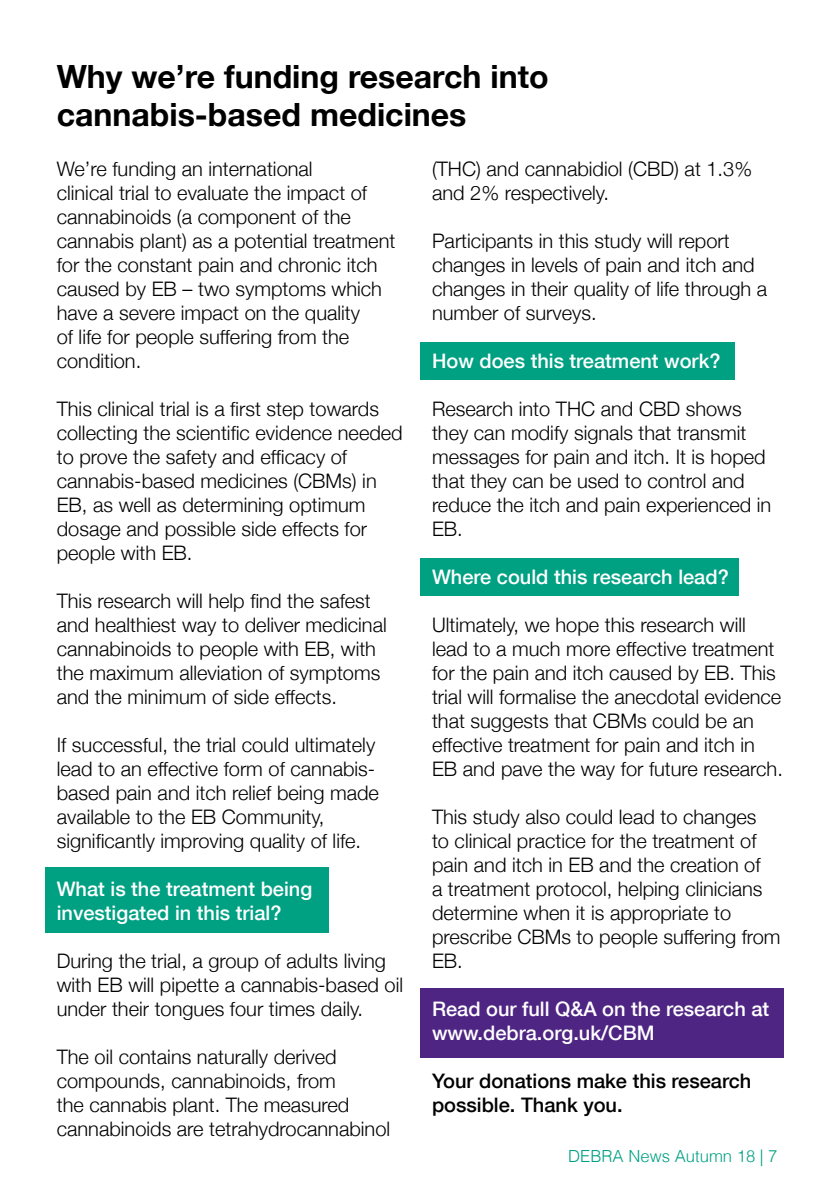
<style>
.page{position:relative;width:840px;height:1191px;background:#fff}
.page>*{position:absolute;margin:0;border:0;box-sizing:border-box;transform-origin:0 0}
.t1{font:700 32px/38.4px "Helvetica Neue";color:#000}
.t2{font:300 20px/24px "Helvetica Neue";color:#000}
.t3{font:500 20px/24px "Helvetica Neue";color:#fff}
.t4{font:500 20px/24px "Helvetica Neue";color:#000}
.t5{font:300 16.6px "Helvetica";color:#00a083}
</style>
<div class="page">
<div style="left:45px;top:867px;width:284px;height:66px;background:#00a083"></div>
<div style="left:420px;top:342px;width:314px;height:38px;background:#00a083"></div>
<div style="left:420px;top:557px;width:318px;height:38px;background:#00a083"></div>
<div style="left:420px;top:988px;width:362px;height:69px;background:#4e2583"></div>
<h1 class="t1" style="left:57px;top:57px;width:493px">Why we’re funding research into cannabis-based medicines</h1>
<p class="t2" style="left:57px;top:156px;width:340px">We’re funding an international<br>clinical trial to evaluate the impact of cannabinoids (a component of the cannabis plant) as a potential treatment for the constant pain and chronic itch caused by EB – two symptoms which have a severe impact on the quality<br>of life for people suffering from the condition.</p>
<p class="t2" style="left:57px;top:396px;width:347px">This clinical trial is a first step towards collecting the scientific evidence needed to prove the safety and efficacy of cannabis-based medicines (CBMs) in EB, as well as determining optimum dosage and possible side effects for people with EB.</p>
<p class="t2" style="left:57px;top:588px;width:331px">This research will help find the safest and healthiest way to deliver medicinal cannabinoids to people with EB, with the maximum alleviation of symptoms and the minimum of side effects.</p>
<p class="t2" style="left:57px;top:732px;width:323px">If successful, the trial could ultimately lead to an effective form of cannabis&shy;based pain and itch relief being made available to the EB Community, significantly improving quality of life.</p>
<p class="t3" style="left:57px;top:876px;width:257px">What is the treatment being investigated in this trial?</p>
<p class="t2" style="left:57px;top:948px;width:347px">During the trial, a group of adults living with EB will pipette a cannabis-based oil under their tongues four times daily.</p>
<p class="t2" style="left:57px;top:1044px;width:335px">The oil contains naturally derived compounds, cannabinoids, from<br>the cannabis plant. The measured cannabinoids are tetrahydrocannabinol</p>
<p class="t2" style="left:432px;top:156px;width:321px">(THC) and cannabidiol (CBD) at 1.3% and 2% respectively.</p>
<p class="t2" style="left:432px;top:228px;width:336px">Participants in this study will report changes in levels of pain and itch and changes in their quality of life through a number of surveys.</p>
<p class="t3" style="left:432px;top:348px;width:290px">How does this treatment work?</p>
<p class="t2" style="left:432px;top:396px;width:341px">Research into THC and CBD shows they can modify signals that transmit messages for pain and itch. It is hoped that they can be used to control and reduce the itch and pain experienced in<br>EB.</p>
<p class="t3" style="left:432px;top:564px;width:298px">Where could this research lead?</p>
<p class="t2" style="left:432px;top:612px;width:352px">Ultimately, we hope this research will lead to a much more effective treatment for the pain and itch caused by EB. This trial will formalise the anecdotal evidence that suggests that CBMs could be an effective treatment for pain and itch in EB and pave the way for future research.</p>
<p class="t2" style="left:432px;top:804px;width:350px">This study also could lead to changes<br>to clinical practice for the treatment of pain and itch in EB and the creation of<br>a treatment protocol, helping clinicians determine when it is appropriate to prescribe CBMs to people suffering from EB.</p>
<p class="t3" style="left:432px;top:996px;width:338px">Read our full Q&amp;A on the research at www.debra.org.uk/CBM</p>
<p class="t4" style="left:432px;top:1068px;width:321px">Your donations make this research possible. Thank you.</p>
<p class="t5" style="left:568px;top:1145px;width:211px">DEBRA News Autumn 18 | 7</p>
</div>
